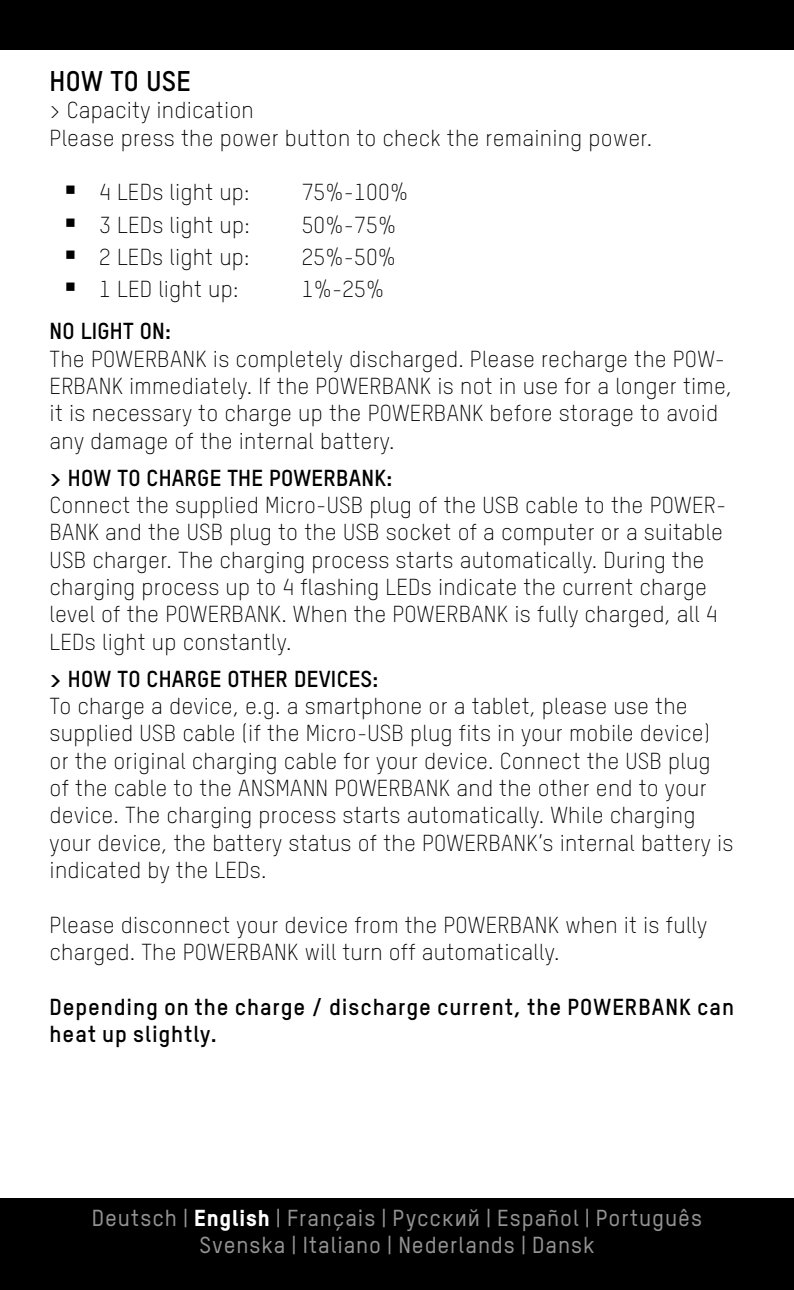
<style>
.page{position:relative;width:794px;height:1290px;background:#fff}
.page>*{position:absolute;margin:0;border:0;box-sizing:border-box;transform-origin:0 0}
.t1{font:700 28px "TSTARPRO";letter-spacing:.01em;color:#000}
.t2{font:300 22.75px/27.3px "TSTARPRO";letter-spacing:.01em;color:#000}
.t3{font:500 22.75px/27.3px "TSTARPRO";letter-spacing:.04em;color:#939393;text-align:center}
.t4{font:700 22.75px/27.3px "TSTARPRO";letter-spacing:.035em;color:#000}
.t5{font:700 22.75px "TSTARPRO";letter-spacing:.01em;color:#000}
.s1{font-weight:800;color:#fff}
</style>
<div class="page">
<div style="left:0;top:0;width:794px;height:50px;background:#000"></div>
<div style="left:0;top:1198px;width:794px;height:92px;background:#000"></div>
<p class="t1" style="left:50px;top:62px;width:142px">HOW TO USE</p>
<p class="t2" style="left:50px;top:96px;width:604px">&gt; Capacity indication<br>Please press the power button to check the remaining power.</p>
<p class="t2" style="left:99px;top:178px;width:152px">4 LEDs light up:</p>
<p class="t2" style="left:302px;top:178px;width:108px">75%-100%</p>
<p class="t2" style="left:99px;top:210px;width:152px">3 LEDs light up:</p>
<p class="t2" style="left:302px;top:210px;width:96px">50%-75%</p>
<p class="t2" style="left:99px;top:242px;width:152px">2 LEDs light up:</p>
<p class="t2" style="left:302px;top:242px;width:96px">25%-50%</p>
<p class="t2" style="left:99px;top:275px;width:141px">1 LED light up:</p>
<p class="t2" style="left:302px;top:275px;width:84px">1%-25%</p>
<p class="t5" style="left:50px;top:316px;width:123px">NO LIGHT ON:</p>
<p class="t2" style="left:50px;top:344px;width:684px">The POWERBANK is completely discharged. Please recharge the POW-ERBANK immediately. If the POWERBANK is not in use for a longer time, it is necessary to charge up the POWERBANK before storage to avoid any damage of the internal battery.</p>
<p class="t5" style="left:50px;top:462px;width:344px">&gt; HOW TO CHARGE THE POWERBANK:</p>
<p class="t2" style="left:50px;top:491px;width:678px">Connect the supplied Micro-USB plug of the USB cable to the POWER-BANK and the USB plug to the USB socket of a computer or a suitable USB charger. The charging process starts automatically. During the charging process up to 4 flashing LEDs indicate the current charge level of the POWERBANK. When the POWERBANK is fully charged, all 4<br>LEDs light up constantly.</p>
<p class="t5" style="left:50px;top:663px;width:330px">&gt; HOW TO CHARGE OTHER DEVICES:</p>
<p class="t2" style="left:50px;top:692px;width:685px">To charge a device, e.g. a smartphone or a tablet, please use the supplied USB cable (if the Micro-USB plug fits in your mobile device) or the original charging cable for your device. Connect the USB plug of the cable to the ANSMANN POWERBANK and the other end to your device. The charging process starts automatically. While charging your device, the battery status of the POWERBANK’s internal battery is indicated by the LEDs.</p>
<p class="t2" style="left:50px;top:910px;width:659px">Please disconnect your device from the POWERBANK when it is fully charged. The POWERBANK will turn off automatically.</p>
<p class="t4" style="left:50px;top:991px;width:686px">Depending on the charge / discharge current, the POWERBANK can heat up slightly.</p>
<p class="t3" style="left:92px;top:1203px;width:611px">Deutsch | <span class="s1">English</span> | Français | Pусский | Español | Português<br>Svenska | Italiano | Nederlands | Dansk</p>
</div>
